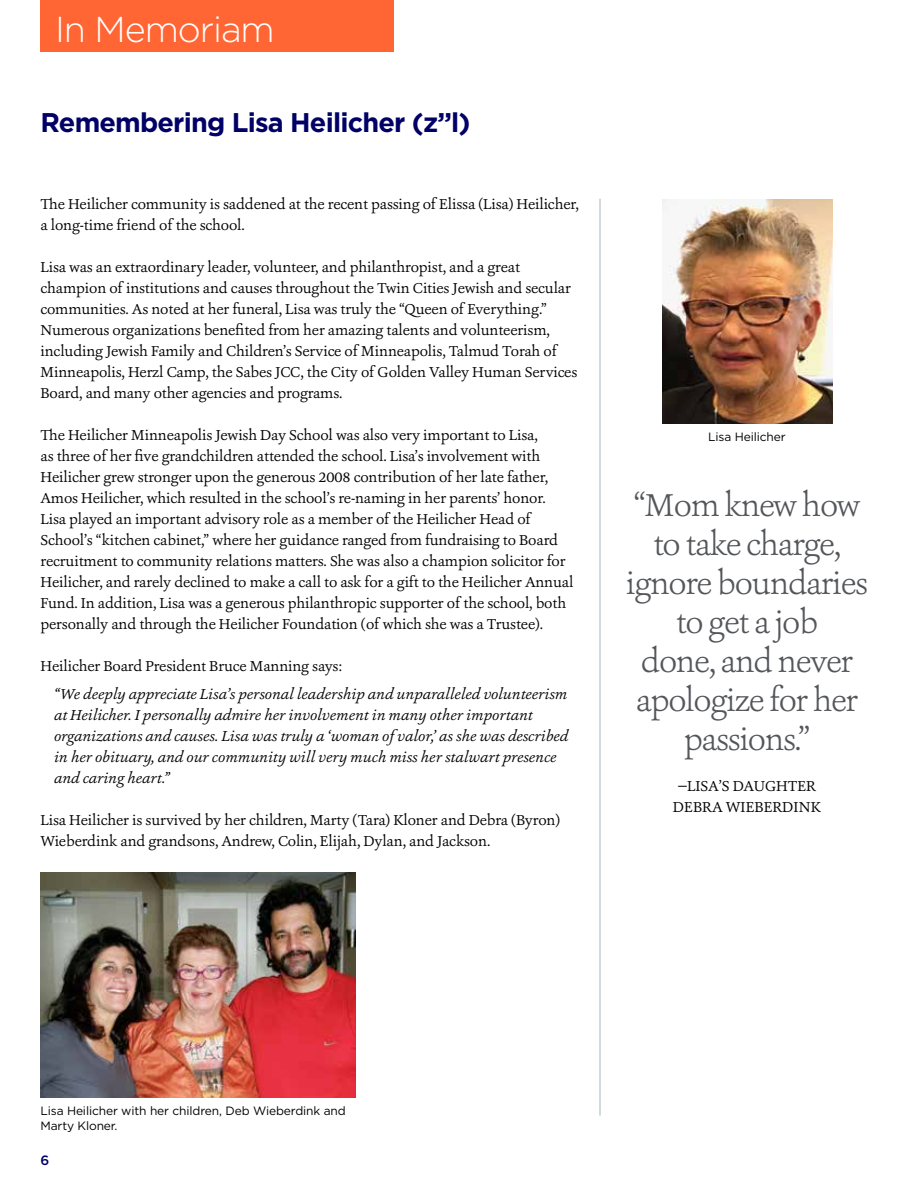
<style>
.page{position:relative;width:918px;height:1188px;background:#fff}
.page>*{position:absolute;margin:0;border:0;box-sizing:border-box;transform-origin:0 0}
.t1{font:300 36px "Gotham";letter-spacing:-.03em;color:#fff}
.t2{font:300 33px/39px "Ashbury";letter-spacing:-.04em;color:#54565a;text-align:center}
.t3{font:700 27px "Gotham";letter-spacing:-.03em;color:#006}
.t4{font:15px/21px "Ashbury";letter-spacing:-.01em;color:#000}
.t5{font:italic 15px/21px "Ashbury";letter-spacing:-.01em;color:#000}
.t6{font:500 13.5px "Gotham";color:#006}
.t7{font:12px/15px "Gotham";letter-spacing:-.01em;color:#000}
</style>
<div class="page">
<div style="left:40px;top:0;width:354px;height:51px;background:#f63"></div>
<img style="left:662px;top:199px;width:171px;height:225px">
<img style="left:40px;top:873px;width:316px;height:224px">
<hr style="left:599px;top:199px;width:2px;height:917px;background:#c2cdd3">
<h1 class="t1" style="left:55px;top:7px;width:221px">In Memoriam</h1>
<h3 class="t3" style="left:40px;top:104px;width:432px">Remembering Lisa Heilicher (z”l)</h3>
<p class="t4" style="left:40px;top:193px;width:540px">The Heilicher community is saddened at the recent passing of Elissa (Lisa) Heilicher, a long-time friend of the school.</p>
<p class="t4" style="left:40px;top:256px;width:538px">Lisa was an extraordinary leader, volunteer, and philanthropist, and a great champion of institutions and causes throughout the Twin Cities Jewish and secular communities. As noted at her funeral, Lisa was truly the “Queen of Everything.” Numerous organizations benefited from her amazing talents and volunteerism, including Jewish Family and Children’s Service of Minneapolis, Talmud Torah of Minneapolis, Herzl Camp, the Sabes JCC, the City of Golden Valley Human Services Board, and many other agencies and programs.</p>
<p class="t4" style="left:40px;top:424px;width:534px">The Heilicher Minneapolis Jewish Day School was also very important to Lisa,<br>as three of her five grandchildren attended the school. Lisa’s involvement with Heilicher grew stronger upon the generous 2008 contribution of her late father, Amos Heilicher, which resulted in the school’s re-naming in her parents’ honor.<br>Lisa played an important advisory role as a member of the Heilicher Head of School’s “kitchen cabinet,” where her guidance ranged from fundraising to Board recruitment to community relations matters. She was also a champion solicitor for Heilicher, and rarely declined to make a call to ask for a gift to the Heilicher Annual Fund. In addition, Lisa was a generous philanthropic supporter of the school, both personally and through the Heilicher Foundation (of which she was a Trustee).</p>
<p class="t4" style="left:40px;top:655px;width:303px">Heilicher Board President Bruce Manning says:</p>
<p class="t5" style="left:54px;top:683px;width:516px">“We deeply appreciate Lisa’s personal leadership and unparalleled volunteerism at Heilicher. I personally admire her involvement in many other important organizations and causes. Lisa was truly a ‘woman of valor,’ as she was described in her obituary, and our community will very much miss her stalwart presence and caring heart.”</p>
<p class="t4" style="left:40px;top:809px;width:521px">Lisa Heilicher is survived by her children, Marty (Tara) Kloner and Debra (Byron)<br>Wieberdink and grandsons, Andrew, Colin, Elijah, Dylan, and Jackson.</p>
<p class="t7" style="left:708px;top:429px;width:79px">Lisa Heilicher</p>
<h2 class="t2" style="left:626px;top:485px;width:244px">“Mom knew how to take charge, ignore boundaries to get a job<br>done, and never apologize for her passions.”</h2>
<p class="t4" style="left:673px;top:775px;width:150px;text-align:center">—LISA’S DAUGHTER<br>DEBRA WIEBERDINK</p>
<p class="t7" style="left:40px;top:1103px;width:307px">Lisa Heilicher with her children, Deb Wieberdink and<br>Marty Kloner.</p>
<p class="t6" style="left:40px;top:1152px;width:10px">6</p>
</div>
